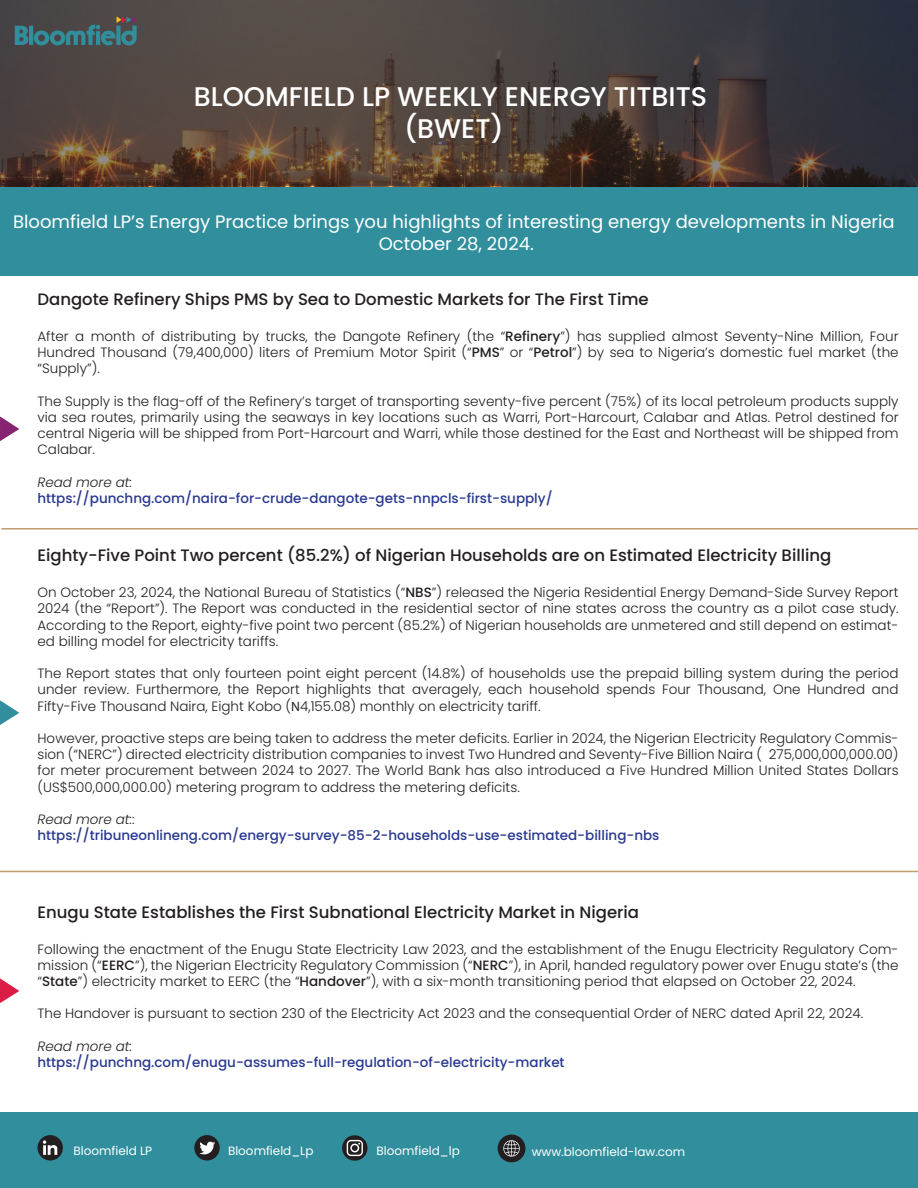
<style>
.page{position:relative;width:918px;height:1188px;background:#318f9d}
.page>*{position:absolute;margin:0;border:0;box-sizing:border-box;transform-origin:0 0}
.t1{font:500 27px/32.4px "Poppins";color:#fff;text-align:center}
.t2{font:18px/21.6px "Poppins";color:#fff;text-align:center}
.t3{font:500 16.5px "Poppins";color:#231f20}
.t4{font:300 13.5px/16.2px "Poppins";color:#231f20;text-align:justify}
.t5{font:500 13.5px/16.2px "Poppins";color:#283890}
.t6{font:italic 300 13.5px "Poppins";color:#231f20}
.t7{font:12px "Poppins";color:#fff}
.s1{font-weight:500}
.s2{font-family:"Myriad Pro";font-weight:400}
.s3{font-weight:300;font-style:italic;color:#231f20}
.s4{font-weight:300;color:#231f20}
</style>
<div class="page">
<div style="left:0;top:276px;width:918px;height:836px;background:#fff"></div>
<svg style="left:0;top:0;width:918px;height:186px;background:#493f3b"></svg>
<svg style="left:15px;top:16px;width:131px;height:29px"></svg>
<hr style="left:2px;top:528px;width:916px;height:2px;background:#c39a6b">
<hr style="left:0;top:871px;width:918px;height:1px;background:#c39a6b">
<svg style="left:0;top:978px;width:19px;height:25px"></svg>
<svg style="left:0;top:700px;width:19px;height:25px"></svg>
<svg style="left:0;top:416px;width:19px;height:25px"></svg>
<svg style="left:342px;top:1135px;width:26px;height:26px"></svg>
<svg style="left:347px;top:1140px;width:16px;height:16px"></svg>
<div style="left:38px;top:1135px;width:25px;height:26px;background:#231f20;border-radius:50%"></div>
<svg style="left:43px;top:1140px;width:14px;height:15px"></svg>
<div style="left:194px;top:1135px;width:26px;height:26px;background:#231f20;border-radius:50%"></div>
<svg style="left:199px;top:1141px;width:16px;height:14px"></svg>
<div style="left:498px;top:1135px;width:27px;height:27px;background:#231f20;border-radius:50%"></div>
<svg style="left:503px;top:1140px;width:17px;height:17px"></svg>
<h1 class="t1" style="left:194px;top:80px;width:515px">BLOOMFIELD LP WEEKLY ENERGY TITBITS (BWET)</h1>
<h2 class="t2" style="left:13px;top:211px;width:883px">Bloomfield LP’s Energy Practice brings you highlights of interesting energy developments in Nigeria<br>October 28, 2024.</h2>
<p class="t3" style="left:38px;top:289px;width:613px">Dangote Refinery Ships PMS by Sea to Domestic Markets for The First Time</p>
<p class="t4" style="left:38px;top:328px;width:863px">After a month of distributing by trucks, the Dangote Refinery (the “<span class="s1">Refinery</span>”) has supplied almost Seventy-Nine Million, Four Hundred Thousand (79,400,000) liters of Premium Motor Spirit (“<span class="s1">PMS</span>” or “<span class="s1">Petrol</span>”) by sea to Nigeria’s domestic fuel market (the “Supply”).</p>
<p class="t4" style="left:38px;top:393px;width:863px">The Supply is the flag-off of the Refinery’s target of transporting seventy-five percent (75%) of its local petroleum products supply via sea routes, primarily using the seaways in key locations such as Warri, Port-Harcourt, Calabar and Atlas. Petrol destined for central Nigeria will be shipped from Port-Harcourt and Warri, while those destined for the East and Northeast will be shipped from Calabar.</p>
<p class="t6" style="left:38px;top:474px;width:96px">Read more at:</p>
<p class="t5" style="left:38px;top:490px;width:517px">https://punchng.com/naira-for-crude-dangote-gets-nnpcls-first-supply/</p>
<p class="t3" style="left:38px;top:546px;width:795px">Eighty-Five Point Two percent (85.2%) of Nigerian Households are on Estimated Electricity Billing</p>
<p class="t4" style="left:38px;top:585px;width:863px">On October 23, 2024, the National Bureau of Statistics (“<span class="s1">NBS</span>”) released the Nigeria Residential Energy Demand-Side Survey Report 2024 (the “Report”). The Report was conducted in the residential sector of nine states across the country as a pilot case study.<br>According to the Report, eighty-five point two percent (85.2%) of Nigerian households are unmetered and still depend on estimat&shy;ed billing model for electricity tariffs.</p>
<p class="t4" style="left:38px;top:666px;width:863px">The Report states that only fourteen point eight percent (14.8%) of households use the prepaid billing system during the period under review. Furthermore, the Report highlights that averagely, each household spends Four Thousand, One Hundred and Fifty-Five Thousand Naira, Eight Kobo (<span class="s2">N</span>4,155.08) monthly on electricity tariff.</p>
<p class="t4" style="left:38px;top:730px;width:863px">However, proactive steps are being taken to address the meter deficits. Earlier in 2024, the Nigerian Electricity Regulatory Commis&shy;sion (“NERC”) directed electricity distribution companies to invest Two Hundred and Seventy-Five Billion Naira ( 275,000,000,000.00) for meter procurement between 2024 to 2027. The World Bank has also introduced a Five Hundred Million United States Dollars (US$500,000,000.00) metering program to address the metering deficits.</p>
<p class="t5" style="left:38px;top:811px;width:624px"><span class="s3">Read more at:</span><span class="s4">: </span>https://tribuneonlineng.com/energy-survey-85-2-households-use-estimated-billing-nbs</p>
<p class="t3" style="left:38px;top:902px;width:603px">Enugu State Establishes the First Subnational Electricity Market in Nigeria</p>
<p class="t4" style="left:38px;top:941px;width:863px">Following the enactment of the Enugu State Electricity Law 2023, and the establishment of the Enugu Electricity Regulatory Com&shy;mission (“<span class="s1">EERC</span>”), the Nigerian Electricity Regulatory Commission (“<span class="s1">NERC</span>”), in April, handed regulatory power over Enugu state’s (the “<span class="s1">State</span>”) electricity market to EERC (the “<span class="s1">Handover</span>”), with a six-month transitioning period that elapsed on October 22, 2024.</p>
<p class="t4" style="left:38px;top:1006px;width:827px">The Handover is pursuant to section 230 of the Electricity Act 2023 and the consequential Order of NERC dated April 22, 2024.</p>
<p class="t6" style="left:38px;top:1038px;width:96px">Read more at:</p>
<p class="t5" style="left:38px;top:1054px;width:529px">https://punchng.com/enugu-assumes-full-regulation-of-electricity-market</p>
<p class="t7" style="left:74px;top:1144px;width:80px">Bloomfield LP</p>
<p class="t7" style="left:228px;top:1144px;width:87px">Bloomfield_Lp</p>
<p class="t7" style="left:376px;top:1144px;width:85px">Bloomfield_lp</p>
<p class="t7" style="left:532px;top:1145px;width:155px">www.bloomfield-law.com</p>
</div>
